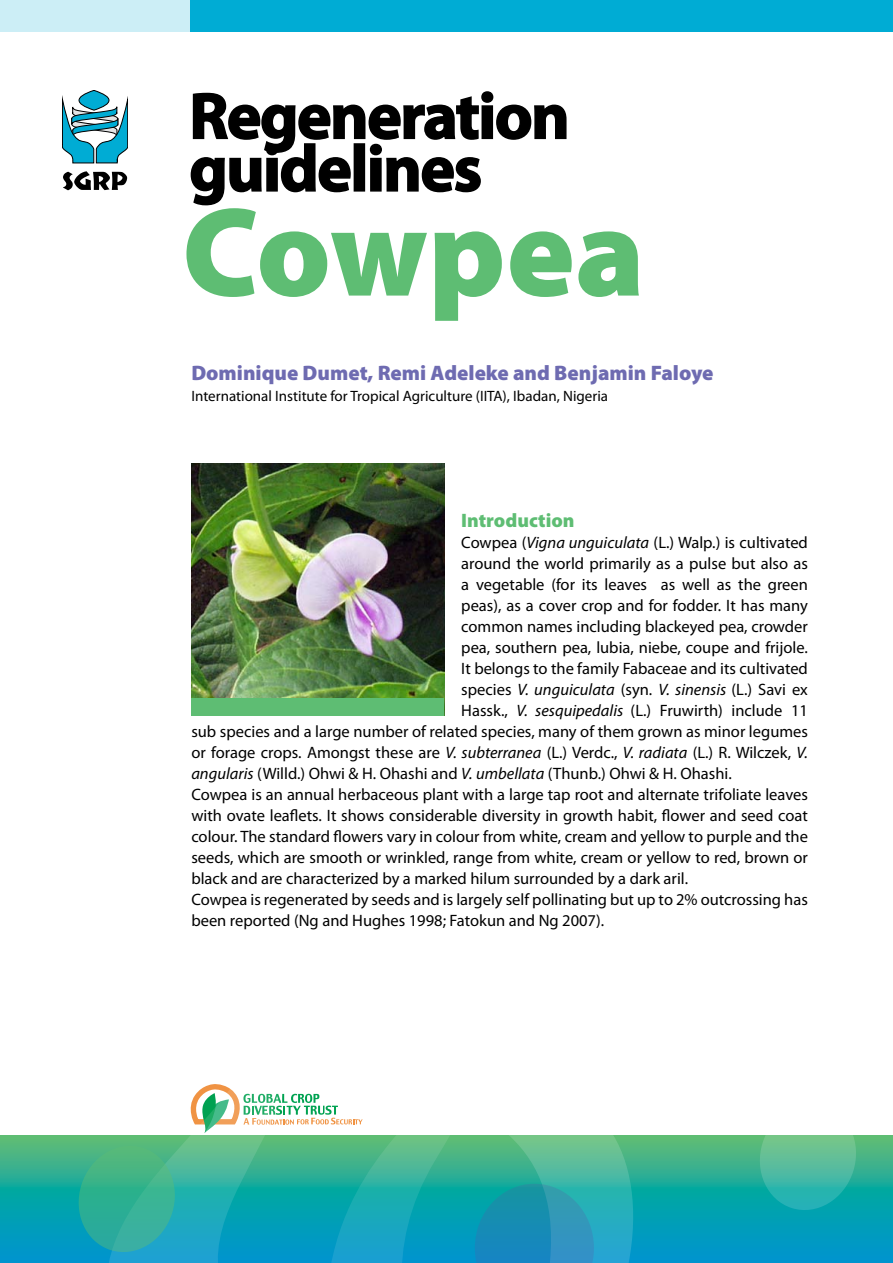
<style>
.page{position:relative;width:893px;height:1263px;background:#fff}
.page>*{position:absolute;margin:0;border:0;box-sizing:border-box;transform-origin:0 0}
.t1{font:900 127.5px "Myriad Pro";color:#5ebd73}
.t2{font:700 66px/52.5px "Myriad Pro";letter-spacing:-.025em;color:#000}
.t3{font:900 21px "Myriad Pro";color:#6e6bb1}
.t4{font:900 19.5px "Myriad Pro";color:#5ebd73}
.t5{font:16.5px "Myriad Pro";color:#000}
.t6{font:italic 16.5px "Myriad Pro";color:#000}
.t7{font:15px "Myriad Pro";color:#000}
.s1{font-style:italic}
.s2{font-style:normal}
</style>
<div class="page">
<svg style="left:0;top:1136px;width:893px;height:127px;background:#15a4a9"></svg>
<svg style="left:79px;top:90px;width:30px;height:20px"></svg>
<div style="left:79px;top:90px;width:30px;height:20px;border:1px solid #000;border-radius:50%"></div>
<svg style="left:62px;top:99px;width:66px;height:64px"></svg>
<svg style="left:63px;top:171px;width:64px;height:19px"></svg>
<div style="left:190px;top:0;width:703px;height:32px;background:#00acd4"></div>
<div style="left:0;top:0;width:190px;height:32px;background:#cceef6"></div>
<svg style="left:521px;top:1135px;width:129px;height:128px;background:#3db3a4"></svg>
<svg style="left:357px;top:1119px;width:164px;height:144px;background:#44b6af"></svg>
<svg style="left:105px;top:1084px;width:252px;height:179px"></svg>
<svg style="left:475px;top:1184px;width:119px;height:79px;background:#1e94b5"></svg>
<svg style="left:73px;top:1140px;width:108px;height:118px;background:#34af98"></svg>
<img style="left:191px;top:464px;width:253px;height:235px">
<div style="left:191px;top:699px;width:253px;height:17px;background:#5ebd73"></div>
<svg style="left:190px;top:91px;width:377px;height:115px"></svg>
<svg style="left:754px;top:1135px;width:108px;height:85px;background:#3ab49f"></svg>
<h2 class="t2" style="left:189px;top:88px;width:382px">Regeneration guidelines</h2>
<h1 class="t1" style="left:182px;top:167px;width:464px">Cowpea</h1>
<p class="t3" style="left:191px;top:359px;width:524px">Dominique Dumet, Remi Adeleke and Benjamin Faloye</p>
<p class="t7" style="left:191px;top:387px;width:418px">International Institute for Tropical Agriculture (IITA), Ibadan, Nigeria</p>
<p class="t4" style="left:461px;top:507px;width:115px">Introduction</p>
<p class="t5" style="left:461px;top:532px;width:348px">Cowpea (<span class="s1">Vigna unguiculata</span> (L.) Walp.) is cultivated</p>
<p class="t5" style="left:461px;top:553px;width:348px">around the world primarily as a pulse but also as</p>
<p class="t5" style="left:461px;top:574px;width:348px">a vegetable (for its leaves as well as the green</p>
<p class="t5" style="left:461px;top:595px;width:348px">peas), as a cover crop and for fodder. It has many</p>
<p class="t5" style="left:461px;top:616px;width:348px">common names including blackeyed pea, crowder</p>
<p class="t5" style="left:461px;top:637px;width:348px">pea, southern pea, lubia, niebe, coupe and frijole.</p>
<p class="t5" style="left:461px;top:658px;width:348px">It belongs to the family Fabaceae and its cultivated</p>
<p class="t6" style="left:461px;top:679px;width:348px"><span class="s2">species</span> V. unguiculata <span class="s2">(syn.</span> V. sinensis <span class="s2">(L.) Savi ex</span></p>
<p class="t5" style="left:461px;top:700px;width:348px">Hassk., <span class="s1">V. sesquipedalis</span> (L.) Fruwirth) include 11</p>
<p class="t5" style="left:191px;top:721px;width:618px">sub species and a large number of related species, many of them grown as minor legumes</p>
<p class="t5" style="left:191px;top:742px;width:618px">or forage crops. Amongst these are <span class="s1">V. subterranea</span> (L.) Verdc., <span class="s1">V. radiata</span> (L.) R. Wilczek, <span class="s1">V.</span></p>
<p class="t5" style="left:191px;top:763px;width:542px"><span class="s1">angularis</span> (Willd.) Ohwi &amp; H. Ohashi and <span class="s1">V. umbellata</span> (Thunb.) Ohwi &amp; H. Ohashi.</p>
<p class="t5" style="left:191px;top:784px;width:618px">Cowpea is an annual herbaceous plant with a large tap root and alternate trifoliate leaves</p>
<p class="t5" style="left:191px;top:805px;width:618px">with ovate leaflets. It shows considerable diversity in growth habit, flower and seed coat</p>
<p class="t5" style="left:191px;top:826px;width:618px">colour. The standard flowers vary in colour from white, cream and yellow to purple and the</p>
<p class="t5" style="left:191px;top:847px;width:618px">seeds, which are smooth or wrinkled, range from white, cream or yellow to red, brown or</p>
<p class="t5" style="left:191px;top:868px;width:498px">black and are characterized by a marked hilum surrounded by a dark aril.</p>
<p class="t5" style="left:191px;top:889px;width:618px">Cowpea is regenerated by seeds and is largely self pollinating but up to 2% outcrossing has</p>
<p class="t5" style="left:191px;top:910px;width:414px">been reported (Ng and Hughes 1998; Fatokun and Ng 2007).</p>
</div>
